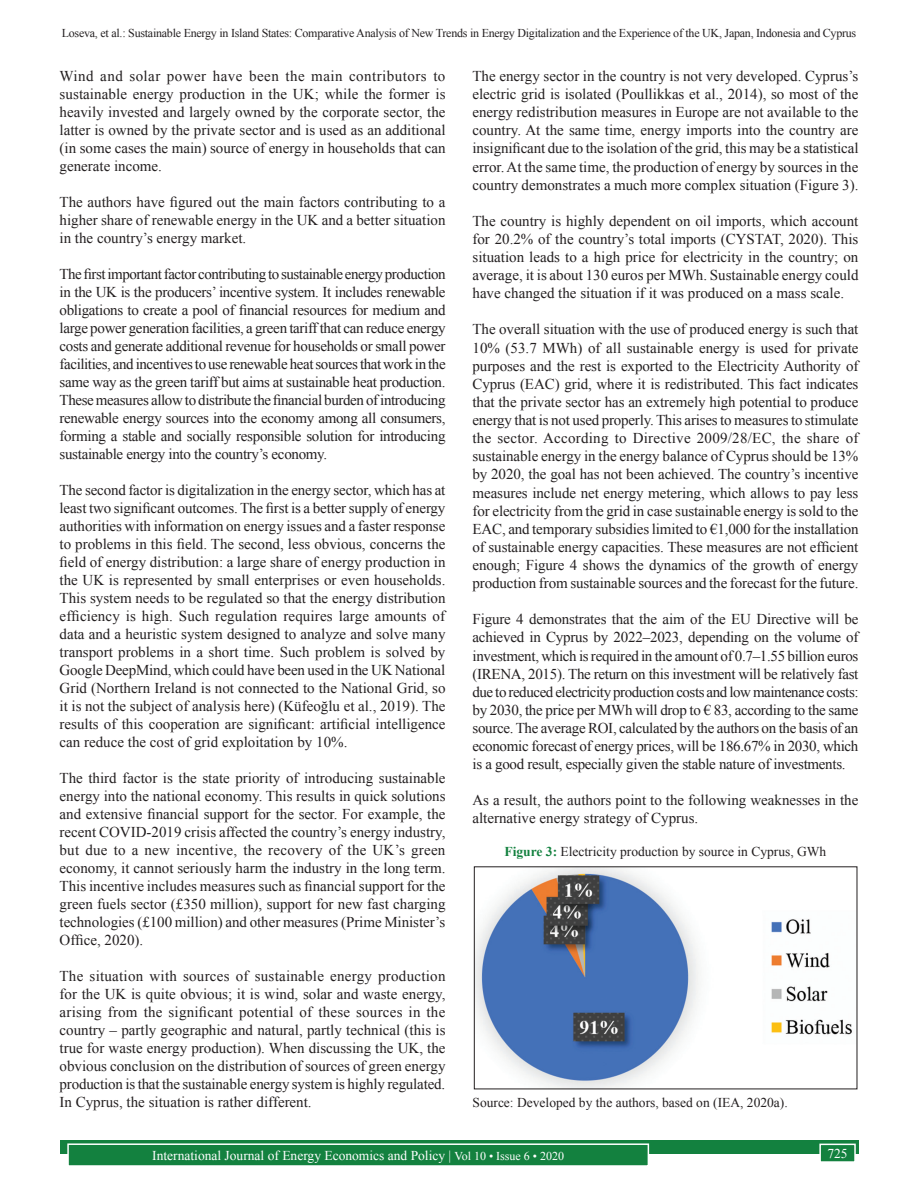
<style>
.page{position:relative;width:918px;height:1188px;background:#fff}
.page>*{position:absolute;margin:0;border:0;box-sizing:border-box;transform-origin:0 0}
.TX{font:15px/18px "Times New Roman";color:#231f20;text-align:justify}
.t1{font:13.5px "Times New Roman";color:#fff}
.FGC{font:13.5px "Times New Roman";color:#231f20}
.FGC_SRC{font:13.5px "Times New Roman";color:#231f20}
.t2{font:12px "Times New Roman";letter-spacing:-.02em;color:#231f20}
.s1{font-weight:700;color:#13813f}
.s2{font-size:12px}
</style>
<div class="page">
<div style="left:60px;top:1140px;width:798px;height:13px;background:#13813f"></div>
<div style="left:68px;top:1144px;width:580px;height:22px;background:#13813f"></div>
<div style="left:67px;top:1143px;width:582px;height:24px;border:2px solid #fff"></div>
<div style="left:820px;top:1144px;width:35px;height:18px;background:#13813f"></div>
<div style="left:819px;top:1144px;width:37px;height:19px;border:2px solid #fff"></div>
<img style="left:476px;top:869px;width:376px;height:218px">
<p class="t2" style="left:62px;top:25px;width:796px">Loseva, et al.: Sustainable Energy in Island States: Comparative Analysis of New Trends in Energy Digitalization and the Experience of the UK, Japan, Indonesia and Cyprus</p>
<p class="TX" style="left:60px;top:66px;width:387px">Wind and solar power have been the main contributors to sustainable energy production in the UK; while the former is heavily invested and largely owned by the corporate sector, the latter is owned by the private sector and is used as an additional (in some cases the main) source of energy in households that can generate income.</p>
<p class="TX" style="left:60px;top:192px;width:387px">The authors have figured out the main factors contributing to a higher share of renewable energy in the UK and a better situation in the country’s energy market.</p>
<p class="TX" style="left:60px;top:264px;width:388px">The first important factor contributing to sustainable energy production in the UK is the producers’ incentive system. It includes renewable obligations to create a pool of financial resources for medium and large power generation facilities, a green tariff that can reduce energy costs and generate additional revenue for households or small power facilities, and incentives to use renewable heat sources that work in the same way as the green tariff but aims at sustainable heat production.<br>These measures allow to distribute the financial burden of introducing renewable energy sources into the economy among all consumers, forming a stable and socially responsible solution for introducing sustainable energy into the country’s economy.</p>
<p class="TX" style="left:60px;top:480px;width:387px">The second factor is digitalization in the energy sector, which has at least two significant outcomes. The first is a better supply of energy authorities with information on energy issues and a faster response to problems in this field. The second, less obvious, concerns the field of energy distribution: a large share of energy production in the UK is represented by small enterprises or even households.<br>This system needs to be regulated so that the energy distribution efficiency is high. Such regulation requires large amounts of data and a heuristic system designed to analyze and solve many transport problems in a short time. Such problem is solved by Google DeepMind, which could have been used in the UK National Grid (Northern Ireland is not connected to the National Grid, so it is not the subject of analysis here) (Küfeoğlu et al., 2019). The results of this cooperation are significant: artificial intelligence can reduce the cost of grid exploitation by 10%.</p>
<p class="TX" style="left:60px;top:768px;width:387px">The third factor is the state priority of introducing sustainable energy into the national economy. This results in quick solutions and extensive financial support for the sector. For example, the recent COVID-2019 crisis affected the country’s energy industry, but due to a new incentive, the recovery of the UK’s green economy, it cannot seriously harm the industry in the long term.<br>This incentive includes measures such as financial support for the green fuels sector (£350 million), support for new fast charging technologies (£100 million) and other measures (Prime Minister’s Office, 2020).</p>
<p class="TX" style="left:60px;top:966px;width:387px">The situation with sources of sustainable energy production for the UK is quite obvious; it is wind, solar and waste energy, arising from the significant potential of these sources in the country – partly geographic and natural, partly technical (this is true for waste energy production). When discussing the UK, the obvious conclusion on the distribution of sources of green energy production is that the sustainable energy system is highly regulated.<br>In Cyprus, the situation is rather different.</p>
<p class="TX" style="left:472px;top:66px;width:388px">The energy sector in the country is not very developed. Cyprus’s electric grid is isolated (Poullikkas et al., 2014), so most of the energy redistribution measures in Europe are not available to the country. At the same time, energy imports into the country are insignificant due to the isolation of the grid, this may be a statistical error. At the same time, the production of energy by sources in the country demonstrates a much more complex situation (Figure 3).</p>
<p class="TX" style="left:472px;top:211px;width:388px">The country is highly dependent on oil imports, which account for 20.2% of the country’s total imports (CYSTAT, 2020). This situation leads to a high price for electricity in the country; on average, it is about 130 euros per MWh. Sustainable energy could have changed the situation if it was produced on a mass scale.</p>
<p class="TX" style="left:472px;top:320px;width:388px">The overall situation with the use of produced energy is such that 10% (53.7 MWh) of all sustainable energy is used for private purposes and the rest is exported to the Electricity Authority of Cyprus (EAC) grid, where it is redistributed. This fact indicates that the private sector has an extremely high potential to produce energy that is not used properly. This arises to measures to stimulate the sector. According to Directive 2009/28/EC, the share of sustainable energy in the energy balance of Cyprus should be 13% by 2020, the goal has not been achieved. The country’s incentive measures include net energy metering, which allows to pay less for electricity from the grid in case sustainable energy is sold to the EAC, and temporary subsidies limited to €1,000 for the installation of sustainable energy capacities. These measures are not efficient enough; Figure 4 shows the dynamics of the growth of energy production from sustainable sources and the forecast for the future.</p>
<p class="TX" style="left:472px;top:610px;width:388px">Figure 4 demonstrates that the aim of the EU Directive will be achieved in Cyprus by 2022–2023, depending on the volume of investment, which is required in the amount of 0.7–1.55 billion euros (IRENA, 2015). The return on this investment will be relatively fast due to reduced electricity production costs and low maintenance costs: by 2030, the price per MWh will drop to € 83, according to the same source. The average ROI, calculated by the authors on the basis of an economic forecast of energy prices, will be 186.67% in 2030, which is a good result, especially given the stable nature of investments.</p>
<p class="TX" style="left:472px;top:791px;width:387px">As a result, the authors point to the following weaknesses in the alternative energy strategy of Cyprus.</p>
<p class="FGC" style="left:505px;top:842px;width:323px"><span class="s1">Figure 3:</span> Electricity production by source in Cyprus, GWh</p>
<p class="FGC_SRC" style="left:472px;top:1093px;width:317px">Source: Developed by the authors, based on (IEA, 2020a).</p>
<p class="t1" style="left:152px;top:1146px;width:413px">International Journal of Energy Economics and Policy | <span class="s2">Vol 10 • Issue 6 • 2020</span></p>
<p class="t1" style="left:827px;top:1144px;width:22px">725</p>
</div>
